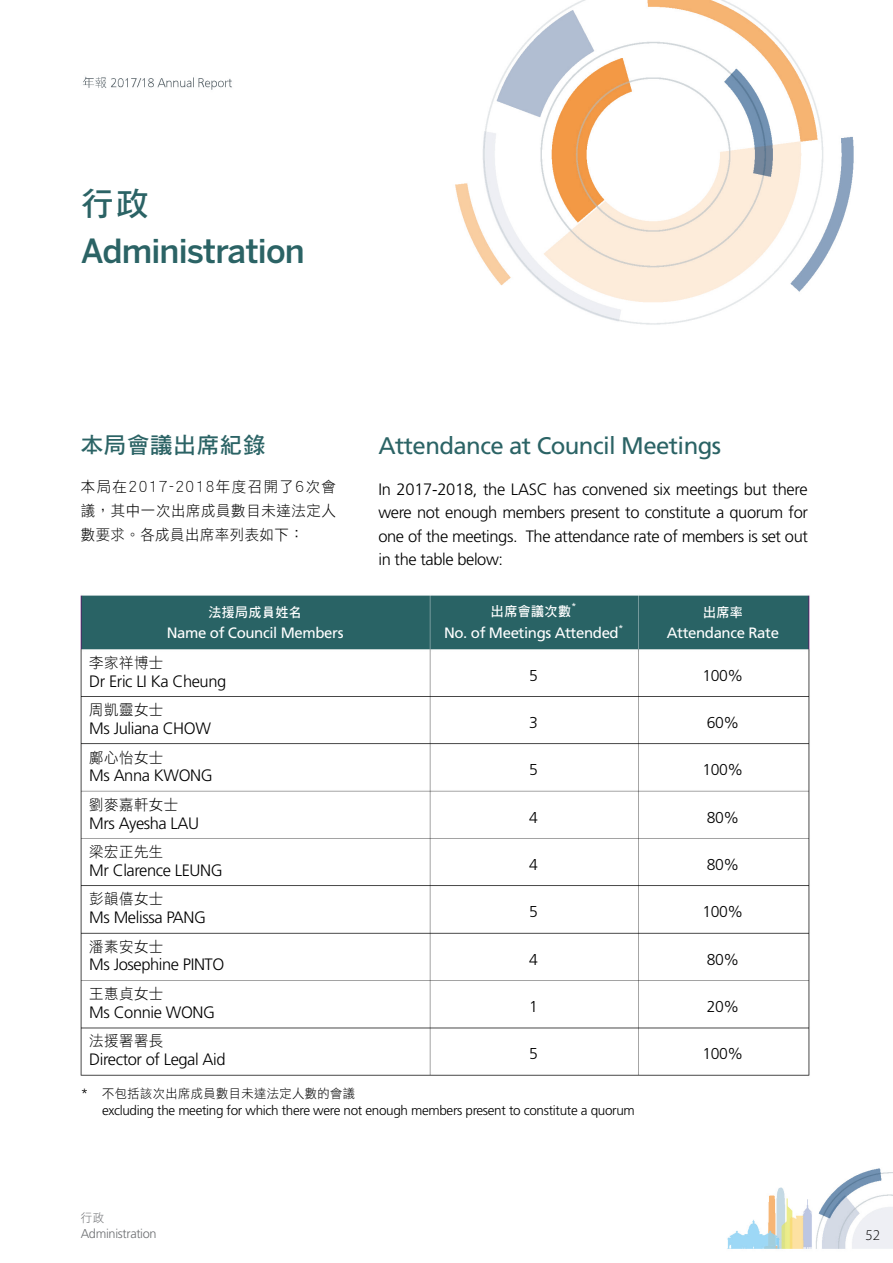
<style>
.page{position:relative;width:893px;height:1263px;background:#fff}
.page>*{position:absolute;margin:0;border:0;box-sizing:border-box;transform-origin:0 0}
.t1{font:500 33px "Benton Sans";letter-spacing:-.025em;color:#2b6365}
.t2{font:33px "DF Hei HK W7";color:#2b6365}
.t3{font:24px "Frutiger LT Std";letter-spacing:-.025em;color:#2b6365}
.t4{font:22.5px "DF Hei HK W7";letter-spacing:.03em;color:#2b6365}
.t5{font:300 16.5px/23.2px "Frutiger LT Std";letter-spacing:-.025em;color:#000;text-align:justify}
.t6{font:300 15.75px "Frutiger LT Std";letter-spacing:-.025em;color:#000}
.t7{font:15px/24px "DF Hei HK W3";letter-spacing:.035em;color:#000;text-align:justify;scale:.96 1}
.t8{font:15px "Frutiger LT Std";letter-spacing:-.025em;color:#fff}
.t9{font:300 15px "Myriad Pro";color:#000}
.t10{font:300 13.5px "Frutiger LT Std";letter-spacing:-.025em;color:#000}
.t11{font:13.5px "DF Hei HK W7";letter-spacing:.035em;color:#fff;scale:.96 1}
.t12{font:12.75px "DF Hei HK W3";letter-spacing:.035em;color:#000;scale:.96 1}
.t13{font:300 12.75px "Frutiger LT Std";letter-spacing:-.025em;color:#6d6f72}
.t14{font:12px "DF Hei HK W3";color:#6d6f72;scale:.96 1}
.t15{font:8.7px "Frutiger LT Std";color:#fff}
</style>
<div class="page">
<img style="left:80px;top:0;width:813px;height:1249px">
<h1 class="t2" style="left:81px;top:186px;width:69px">行政</h1>
<h1 class="t1" style="left:81px;top:230px;width:226px">Administration</h1>
<h3 class="t4" style="left:81px;top:433px;width:186px">本局會議出席紀錄</h3>
<p class="t7" style="left:81px;top:474px;width:267px">本局在2017-2018年度召開了6次會議，其中一次出席成員數目未達法定人數要求。各成員出席率列表如下：</p>
<h2 class="t3" style="left:378px;top:431px;width:344px">Attendance at Council Meetings</h2>
<p class="t5" style="left:378px;top:478px;width:431px">In 2017-2018, the LASC has convened six meetings but there were not enough members present to constitute a quorum for one of the meetings. The attendance rate of members is set out in the table below:</p>
<p class="t15" style="left:571px;top:601px;width:6px">*</p>
<p class="t11" style="left:208px;top:605px;width:99px">法援局成員姓名</p>
<p class="t11" style="left:491px;top:604px;width:85px">出席會議次數</p>
<p class="t11" style="left:703px;top:605px;width:43px">出席率</p>
<p class="t15" style="left:618px;top:622px;width:6px">*</p>
<p class="t8" style="left:167px;top:624px;width:178px">Name of Council Members</p>
<p class="t8" style="left:444px;top:624px;width:176px">No. of Meetings Attended</p>
<p class="t8" style="left:667px;top:624px;width:114px">Attendance Rate</p>
<p class="t7" style="left:89px;top:650px;width:79px">李家祥博士</p>
<p class="t5" style="left:89px;top:670px;width:139px">Dr Eric LI Ka Cheung</p>
<p class="t6" style="left:529px;top:667px;width:10px">5</p>
<p class="t6" style="left:702px;top:667px;width:42px">100%</p>
<p class="t7" style="left:89px;top:698px;width:79px">周凱靈女士</p>
<p class="t5" style="left:89px;top:717px;width:123px">Ms Juliana CHOW</p>
<p class="t6" style="left:529px;top:714px;width:10px">3</p>
<p class="t6" style="left:707px;top:714px;width:34px">60%</p>
<p class="t7" style="left:89px;top:745px;width:79px">鄺心怡女士</p>
<p class="t5" style="left:89px;top:764px;width:125px">Ms Anna KWONG</p>
<p class="t6" style="left:529px;top:761px;width:10px">5</p>
<p class="t6" style="left:702px;top:761px;width:42px">100%</p>
<p class="t7" style="left:89px;top:792px;width:94px">劉麥嘉軒女士</p>
<p class="t5" style="left:89px;top:811px;width:111px">Mrs Ayesha LAU</p>
<p class="t6" style="left:529px;top:808px;width:10px">4</p>
<p class="t6" style="left:707px;top:808px;width:34px">80%</p>
<p class="t7" style="left:89px;top:839px;width:79px">梁宏正先生</p>
<p class="t5" style="left:89px;top:859px;width:135px">Mr Clarence LEUNG</p>
<p class="t6" style="left:529px;top:856px;width:10px">4</p>
<p class="t6" style="left:707px;top:856px;width:34px">80%</p>
<p class="t7" style="left:89px;top:887px;width:79px">彭韻僖女士</p>
<p class="t5" style="left:89px;top:906px;width:118px">Ms Melissa PANG</p>
<p class="t6" style="left:529px;top:903px;width:10px">5</p>
<p class="t6" style="left:702px;top:903px;width:42px">100%</p>
<p class="t7" style="left:89px;top:934px;width:79px">潘素安女士</p>
<p class="t5" style="left:89px;top:953px;width:137px">Ms Josephine PINTO</p>
<p class="t6" style="left:529px;top:950px;width:10px">4</p>
<p class="t6" style="left:707px;top:950px;width:34px">80%</p>
<p class="t7" style="left:89px;top:981px;width:79px">王惠貞女士</p>
<p class="t5" style="left:89px;top:1000px;width:127px">Ms Connie WONG</p>
<p class="t6" style="left:529px;top:997px;width:10px">1</p>
<p class="t6" style="left:707px;top:997px;width:34px">20%</p>
<p class="t7" style="left:89px;top:1028px;width:79px">法援署署長</p>
<p class="t5" style="left:89px;top:1048px;width:138px">Director of Legal Aid</p>
<p class="t6" style="left:529px;top:1045px;width:10px">5</p>
<p class="t6" style="left:702px;top:1045px;width:42px">100%</p>
<p class="t10" style="left:81px;top:1086px;width:9px">*</p>
<p class="t12" style="left:102px;top:1086px;width:265px">不包括該次出席成員數目未達法定人數的會議</p>
<p class="t10" style="left:102px;top:1103px;width:534px">excluding the meeting for which there were not enough members present to constitute a quorum</p>
<p class="t14" style="left:81px;top:1211px;width:26px">行政</p>
<p class="t13" style="left:81px;top:1227px;width:77px">Administration</p>
<p class="t9" style="left:865px;top:1227px;width:16px">52</p>
</div>
